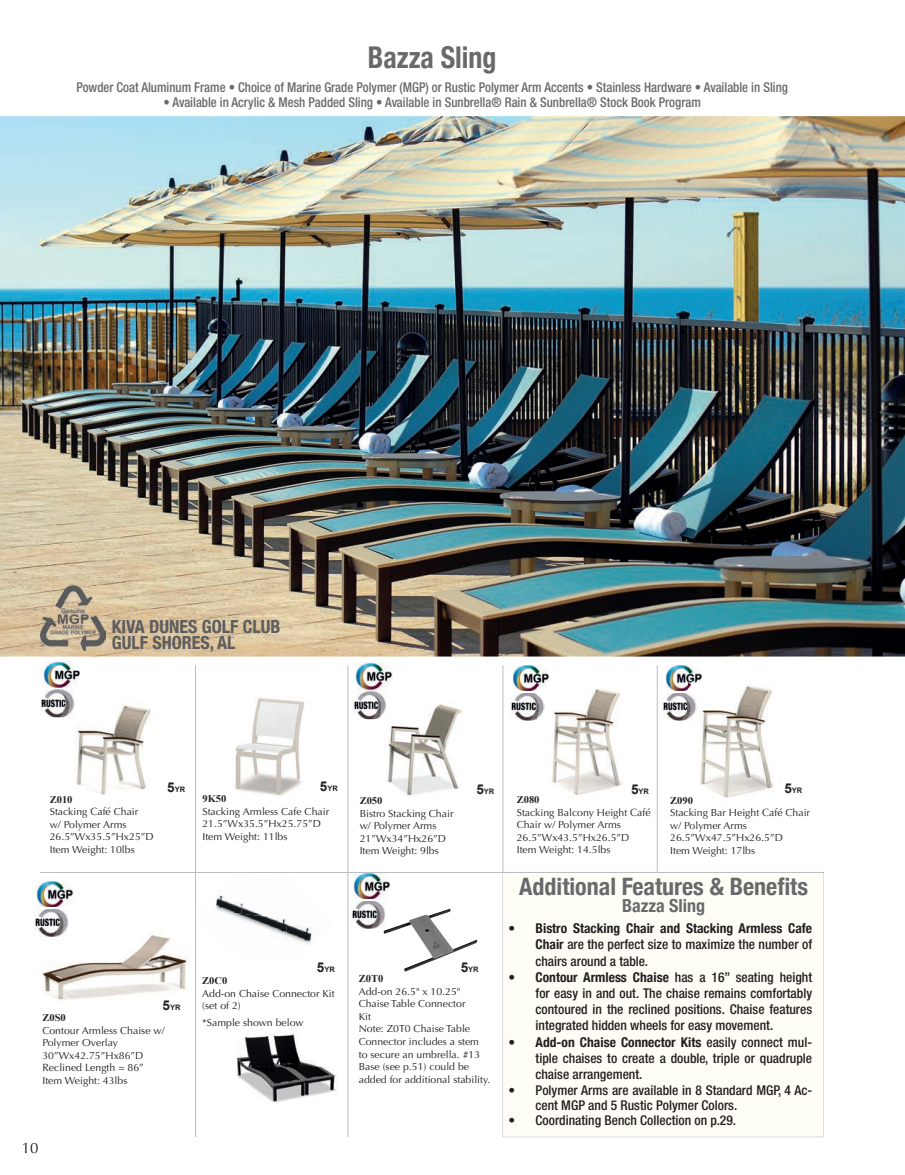
<style>
.page{position:relative;width:905px;height:1175px;background:#fff}
.page>*{position:absolute;margin:0;border:0;box-sizing:border-box;transform-origin:0 0}
.t1{font:700 condensed 30px "Helvetica Neue";color:#69696c;scale:.93 1}
.t2{font:700 condensed 24px "Helvetica Neue";color:#69696c}
.t3{font:700 condensed 18px/15.6px "Helvetica Neue";color:#5c5c5f}
.t4{font:700 condensed 18px "Helvetica Neue";color:#69696c}
.t5{font:15px "Optima";color:#231f20}
.t6{font:500 condensed 13.5px/16.2px "Helvetica Neue LT Std";color:#231f20}
.t7{font:500 condensed 13.5px "Helvetica Neue LT Std";color:#69696c;scale:.95 1}
.t8{font:700 condensed 13.5px "Helvetica Neue";color:#231f20}
.t9{font:10.5px "Optima";color:#231f20}
.t10{font:700 10.5px "Times New Roman";color:#231f20}
.t11{font:10.2px/12.6px "Optima";color:#231f20}
.t12{font:700 10.2px "Times New Roman";color:#231f20}
.t13{font:700 7.5px "Arial";color:#231f20}
.s1{font-size:10.5px}
.s2{font-size:13.5px}
.s3{font-family:"Helvetica Neue";font-weight:700}
.s4{font-family:"Helvetica Neue LT Std";font-weight:500}
</style>
<div class="page">
<img style="left:0;top:116px;width:904px;height:540px">
<img style="left:40px;top:935px;width:148px;height:65px">
<img style="left:63px;top:700px;width:88px;height:95px">
<img style="left:387px;top:704px;width:75px;height:92px">
<img style="left:544px;top:688px;width:79px;height:107px">
<img style="left:696px;top:685px;width:78px;height:113px">
<img style="left:235px;top:697px;width:70px;height:99px">
<hr style="left:195px;top:665px;width:1px;height:472px;background:#bcbdc0">
<hr style="left:347px;top:665px;width:1px;height:472px;background:#bcbdc0">
<hr style="left:502px;top:665px;width:1px;height:207px;background:#bcbdc0">
<hr style="left:657px;top:665px;width:1px;height:207px;background:#bcbdc0">
<img style="left:43px;top:661px;width:37px;height:27px">
<img style="left:355px;top:662px;width:37px;height:28px">
<img style="left:512px;top:665px;width:37px;height:22px">
<img style="left:665px;top:665px;width:37px;height:26px">
<img style="left:688px;top:681px;width:14px;height:11px">
<img style="left:36px;top:880px;width:37px;height:27px">
<img style="left:353px;top:873px;width:37px;height:26px">
<div style="left:502px;top:872px;width:321px;height:264px;background:#fffef6"></div>
<div style="left:502px;top:872px;width:322px;height:265px;border:1px solid #dddee0"></div>
<hr style="left:40px;top:872px;width:784px;height:1px;background:#bcbdc0">
<img style="left:40px;top:585px;width:66px;height:65px">
<img style="left:216px;top:872px;width:28px;height:36px">
<img style="left:241px;top:873px;width:15px;height:40px">
<img style="left:215px;top:908px;width:26px;height:9px">
<img style="left:236px;top:913px;width:48px;height:22px">
<img style="left:283px;top:919px;width:29px;height:26px">
<img style="left:383px;top:908px;width:94px;height:63px">
<img style="left:237px;top:1031px;width:100px;height:72px">
<img style="left:40px;top:689px;width:33px;height:28px">
<img style="left:63px;top:697px;width:11px;height:20px">
<img style="left:352px;top:690px;width:34px;height:29px">
<img style="left:382px;top:698px;width:5px;height:21px">
<img style="left:510px;top:693px;width:34px;height:27px">
<svg style="left:514px;top:687px;width:35px;height:6px"></svg>
<img style="left:34px;top:909px;width:35px;height:20px">
<img style="left:38px;top:926px;width:31px;height:10px">
<img style="left:351px;top:901px;width:34px;height:28px">
<img style="left:662px;top:693px;width:34px;height:27px">
<h1 class="t1" style="left:368px;top:32px;width:140px">Bazza Sling</h1>
<h3 class="t7" style="left:76px;top:79px;width:750px">Powder Coat Aluminum Frame • Choice of Marine Grade Polymer (MGP) or Rustic Polymer Arm Accents • Stainless Hardware • Available in Sling</h3>
<h3 class="t7" style="left:164px;top:94px;width:567px">• Available in Acrylic &amp; Mesh Padded Sling • Available in Sunbrella® Rain &amp; Sunbrella® Stock Book Program</h3>
<h3 class="t3" style="left:112px;top:618px;width:170px">KIVA DUNES GOLF CLUB<br>GULF SHORES, AL</h3>
<p class="t12" style="left:50px;top:792px;width:24px">Z010</p>
<p class="t11" style="left:50px;top:805px;width:105px">Stacking <span class="s1">Café</span> Chair<br>w/ Polymer Arms<br>26.5”Wx35.5”Hx25”D<br>Item Weight: 10lbs</p>
<p class="t13" style="left:167px;top:784px;width:19px"><span class="s2">5</span>YR</p>
<p class="t13" style="left:320px;top:783px;width:19px"><span class="s2">5</span>YR</p>
<p class="t12" style="left:202px;top:791px;width:25px">9K50</p>
<p class="t11" style="left:202px;top:805px;width:128px">Stacking Armless Cafe Chair<br>21.5”Wx35.5”Hx25.75”D<br>Item Weight: 11lbs</p>
<p class="t13" style="left:317px;top:964px;width:19px"><span class="s2">5</span>YR</p>
<p class="t13" style="left:162px;top:1002px;width:19px"><span class="s2">5</span>YR</p>
<p class="t12" style="left:42px;top:1010px;width:25px">Z0S0</p>
<p class="t11" style="left:42px;top:1024px;width:124px">Contour Armless Chaise w/<br>Polymer Overlay<br>30”Wx42.75”Hx86”D</p>
<p class="t9" style="left:42px;top:1061px;width:103px">Reclined Length = 86”</p>
<p class="t11" style="left:42px;top:1074px;width:87px">Item Weight: 43lbs</p>
<p class="t12" style="left:202px;top:973px;width:27px">Z0C0</p>
<p class="t11" style="left:202px;top:987px;width:134px">Add-on Chaise Connector Kit (set of 2)</p>
<p class="t11" style="left:202px;top:1016px;width:103px">*Sample shown below</p>
<h3 class="t5" style="left:22px;top:1138px;width:18px">10</h3>
<p class="t12" style="left:360px;top:793px;width:24px">Z050</p>
<p class="t11" style="left:360px;top:807px;width:95px">Bistro Stacking Chair w/ Polymer Arms<br>21”Wx34”Hx26”D<br>Item Weight: 9lbs</p>
<p class="t13" style="left:476px;top:786px;width:19px"><span class="s2">5</span>YR</p>
<p class="t13" style="left:631px;top:786px;width:19px"><span class="s2">5</span>YR</p>
<p class="t12" style="left:516px;top:792px;width:24px">Z080</p>
<p class="t11" style="left:516px;top:806px;width:135px">Stacking Balcony Height <span class="s1">Café<br></span>Chair w/ Polymer Arms<br>26.5”Wx43.5”Hx26.5”D<br>Item Weight: 14.5lbs</p>
<p class="t13" style="left:784px;top:786px;width:19px"><span class="s2">5</span>YR</p>
<p class="t12" style="left:670px;top:793px;width:24px">Z090</p>
<p class="t11" style="left:670px;top:806px;width:141px">Stacking Bar Height <span class="s1">Café</span> Chair w/ Polymer Arms<br>26.5”Wx47.5”Hx26.5”D<br>Item Weight: 17lbs</p>
<p class="t13" style="left:461px;top:964px;width:19px"><span class="s2">5</span>YR</p>
<p class="t10" style="left:359px;top:971px;width:26px">Z0T0</p>
<p class="t11" style="left:359px;top:985px;width:133px">Add-on 26.5" x 10.25"<br>Chaise Table Connector<br>Kit<br>Note: Z0T0 Chaise Table<br>Connector includes a stem<br>to secure an umbrella. #13<br>Base (see p.51) could be added for additional stability.</p>
<h2 class="t2" style="left:519px;top:867px;width:290px">Additional Features &amp; Benefits</h2>
<h3 class="t4" style="left:622px;top:891px;width:84px">Bazza Sling</h3>
<h3 class="t8" style="left:508px;top:917px;width:305px">• Bistro Stacking Chair and Stacking Armless Cafe</h3>
<h3 class="t6" style="left:535px;top:936px;width:278px"><span class="s3">Chair</span> are the perfect size to maximize the number of chairs around a table.</h3>
<h3 class="t8" style="left:508px;top:965px;width:305px">• Contour Armless Chaise <span class="s4">has a 16” seating height</span></h3>
<h3 class="t6" style="left:535px;top:985px;width:278px;text-align:justify">for easy in and out. The chaise remains comfortably contoured in the reclined positions. Chaise features integrated hidden wheels for easy movement.</h3>
<h3 class="t8" style="left:508px;top:1030px;width:305px">• Add-on Chaise Connector Kits <span class="s4">easily connect mul-</span></h3>
<h3 class="t6" style="left:535px;top:1049px;width:278px">tiple chaises to create a double, triple or quadruple chaise arrangement.</h3>
<h3 class="t6" style="left:535px;top:1083px;width:278px;line-height:14.7px;text-indent:-27px">• Polymer Arms are available in 8 Standard MGP, 4 Ac&shy;cent MGP and 5 Rustic Polymer Colors.</h3>
<h3 class="t6" style="left:508px;top:1111px;width:229px">• Coordinating Bench Collection on p.29.</h3>
</div>
